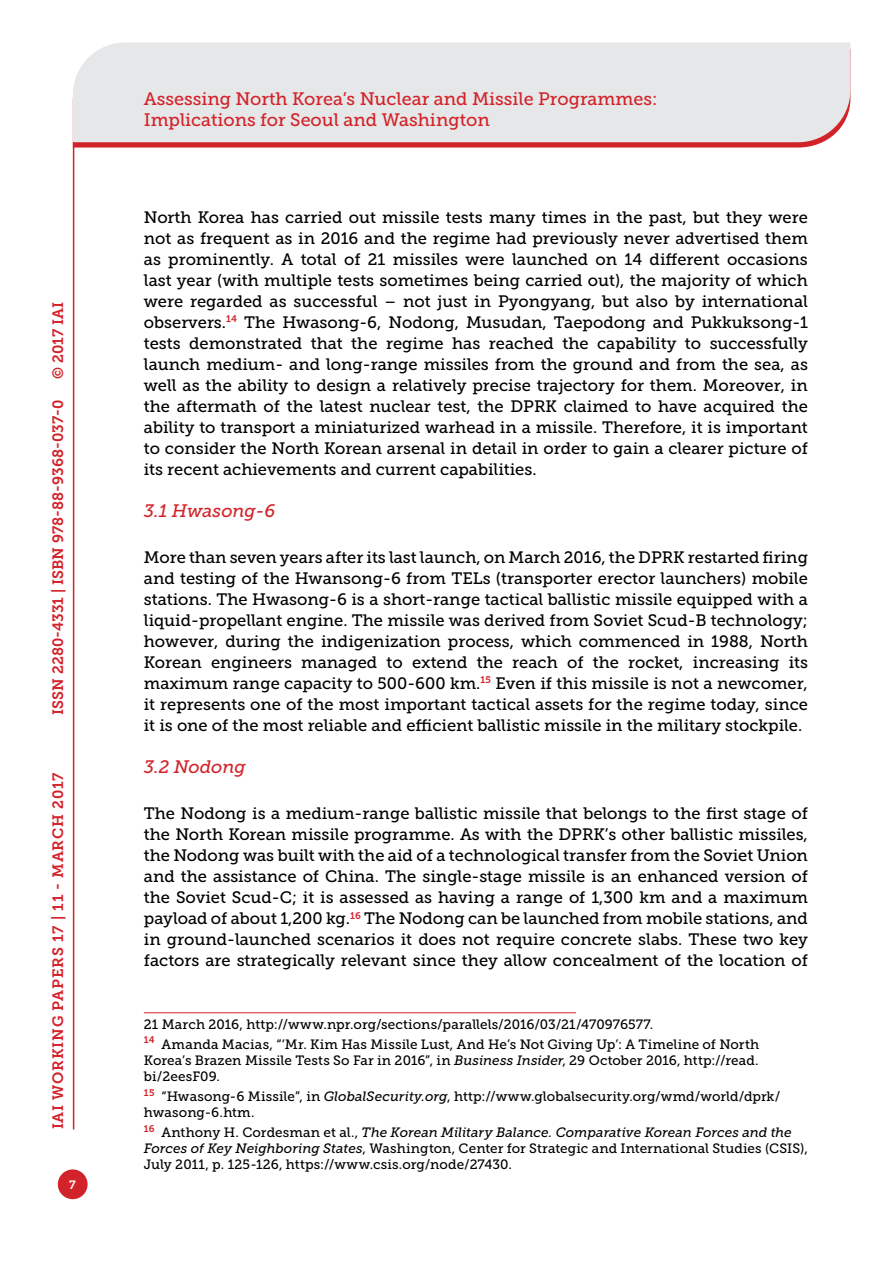
<style>
.page{position:relative;width:893px;height:1263px;background:#fff}
.page>*{position:absolute;margin:0;border:0;box-sizing:border-box;transform-origin:0 0}
.t1{font:18px/21.6px "Museo Slab 500";color:#d2232a}
.t2{font:italic 18px "Museo Slab 500";letter-spacing:-.005em;color:#d2232a}
.t3{font:16.5px/21px "Museo Slab 500";color:#000;text-align:justify}
.t4{font:15px "Museo Slab 700";color:#d2232a}
.t5{font:15px "Museo Slab 700";letter-spacing:.05em;color:#d2232a}
.t6{font:13.5px/16.2px "Museo Slab 500";letter-spacing:.01em;color:#000}
.t7{font:12px "Museo Slab 700";color:#fff}
.s1{font-style:italic}
</style>
<div class="page">
<svg style="left:74px;top:142px;width:749px;height:6px;background:#d63d43"></svg>
<div style="left:73px;top:43px;width:777px;height:99px;background:#e6e7e8"></div>
<div style="left:58px;top:1169px;width:30px;height:30px;background:#d2232a;border-radius:50%"></div>
<hr style="left:73px;top:142px;width:1px;height:987px;background:#d2232a">
<hr style="left:144px;top:1012px;width:432px;height:1px;background:#d2232a">
<p class="t4" style="left:50px;top:379px;width:78px;rotate:-90deg">© 2017 IAI</p>
<p class="t4" style="left:49px;top:715px;width:316px;rotate:-90deg">ISSN 2280-4331 | ISBN 978-88-9368-037-0</p>
<p class="t5" style="left:50px;top:1129px;width:358px;rotate:-90deg">IAI WORKING PAPERS 17 | 11 - MARCH 2017</p>
<p class="t7" style="left:69px;top:1178px;width:8px">7</p>
<p class="t1" style="left:144px;top:88px;width:515px">Assessing North Korea’s Nuclear and Missile Programmes:<br>Implications for Seoul and Washington</p>
<p class="t3" style="left:144px;top:207px;width:666px">North Korea has carried out missile tests many times in the past, but they were not as frequent as in 2016 and the regime had previously never advertised them as prominently. A total of 21 missiles were launched on 14 different occasions last year (with multiple tests sometimes being carried out), the majority of which were regarded as successful – not just in Pyongyang, but also by international observers.<sup>14</sup> The Hwasong-6, Nodong, Musudan, Taepodong and Pukkuksong-1 tests demonstrated that the regime has reached the capability to successfully launch medium- and long-range missiles from the ground and from the sea, as well as the ability to design a relatively precise trajectory for them. Moreover, in the aftermath of the latest nuclear test, the DPRK claimed to have acquired the ability to transport a miniaturized warhead in a missile. Therefore, it is important to consider the North Korean arsenal in detail in order to gain a clearer picture of its recent achievements and current capabilities.</p>
<p class="t2" style="left:144px;top:500px;width:133px">3.1 Hwasong-6</p>
<p class="t3" style="left:144px;top:547px;width:666px">More than seven years after its last launch, on March 2016, the DPRK restarted firing and testing of the Hwansong-6 from TELs (transporter erector launchers) mobile stations. The Hwasong-6 is a short-range tactical ballistic missile equipped with a liquid-propellant engine. The missile was derived from Soviet Scud-B technology; however, during the indigenization process, which commenced in 1988, North Korean engineers managed to extend the reach of the rocket, increasing its maximum range capacity to 500-600 km.<sup>15</sup> Even if this missile is not a newcomer, it represents one of the most important tactical assets for the regime today, since it is one of the most reliable and efficient ballistic missile in the military stockpile.</p>
<p class="t2" style="left:144px;top:757px;width:103px">3.2 Nodong</p>
<p class="t3" style="left:144px;top:803px;width:666px">The Nodong is a medium-range ballistic missile that belongs to the first stage of the North Korean missile programme. As with the DPRK’s other ballistic missiles, the Nodong was built with the aid of a technological transfer from the Soviet Union and the assistance of China. The single-stage missile is an enhanced version of the Soviet Scud-C; it is assessed as having a range of 1,300 km and a maximum payload of about 1,200 kg.<sup>16</sup> The Nodong can be launched from mobile stations, and in ground-launched scenarios it does not require concrete slabs. These two key factors are strategically relevant since they allow concealment of the location of</p>
<p class="t6" style="left:144px;top:1014px;width:617px;line-height:19.8px">21 March 2016, http://www.npr.org/sections/parallels/2016/03/21/470976577.<br><sup>14</sup> Amanda Macias, “‘Mr. Kim Has Missile Lust, And He’s Not Giving Up’: A Timeline of North</p>
<p class="t6" style="left:144px;top:1052px;width:616px">Korea’s Brazen Missile Tests So Far in 2016”, in <span class="s1">Business Insider</span>, 29 October 2016, http://read. bi/2eesF09.</p>
<p class="t6" style="left:144px;top:1088px;width:638px"><sup>15</sup> “Hwasong-6 Missile”, in <span class="s1">GlobalSecurity.org</span>, http://www.globalsecurity.org/wmd/world/dprk/ hwasong-6.htm.</p>
<p class="t6" style="left:144px;top:1124px;width:666px"><sup>16</sup> Anthony H. Cordesman et al., <span class="s1">The Korean Military Balance. Comparative Korean Forces and the<br>Forces of Key Neighboring States</span>, Washington, Center for Strategic and International Studies (CSIS),<br>July 2011, p. 125-126, https://www.csis.org/node/27430.</p>
</div>
